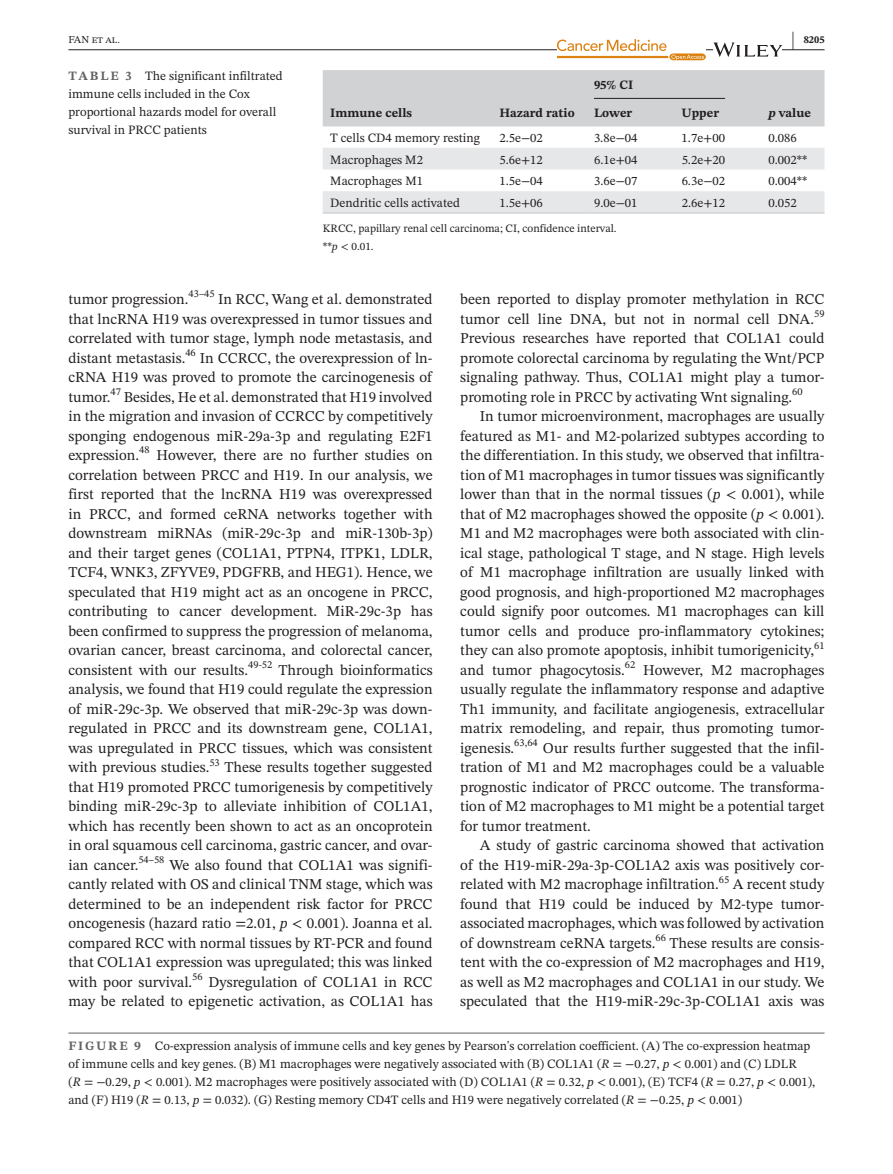
<style>
.page{position:relative;width:893px;height:1174px;background:#fff}
.page>*{position:absolute;margin:0;border:0;box-sizing:border-box;transform-origin:0 0}
.t1{font:700 21px "STIX Two Text";color:#231f20;scale:.42 1}
.t2{font:15px/19.5px "STIX Two Text";color:#231f20;text-align:justify}
.t3{font:12.75px/18px "STIX Two Text";color:#231f20}
.t4{font:700 12.75px "STIX Two Text";color:#231f20}
.t5{font:11.25px/18px "STIX Two Text";color:#231f20}
.t6{font:10.5px "STIX Two Text";color:#231f20}
.t7{font:700 10.5px "STIX Two Text";color:#231f20}
.s1{font-weight:700;color:#636366}
.s2{font-style:italic}
</style>
<div class="page">
<hr style="left:68px;top:49px;width:756px;height:1px;background:#231f20">
<svg style="left:557px;top:39px;width:149px;height:21px"></svg>
<svg style="left:713px;top:43px;width:69px;height:14px"></svg>
<div style="left:323px;top:70px;width:501px;height:56px;background:#d1d2d4"></div>
<svg style="left:323px;top:148px;width:501px;height:64px"></svg>
<hr style="left:323px;top:212px;width:169px;height:2px;background:#d1d2d4">
<hr style="left:492px;top:212px;width:94px;height:2px;background:#d1d2d4">
<hr style="left:586px;top:212px;width:88px;height:2px;background:#d1d2d4">
<hr style="left:674px;top:212px;width:87px;height:2px;background:#d1d2d4">
<hr style="left:761px;top:212px;width:63px;height:2px;background:#d1d2d4">
<hr style="left:594px;top:98px;width:131px;height:1px;background:#231f20">
<hr style="left:68px;top:1032px;width:756px;height:1px;background:#636366">
<h1 class="t1" style="left:792px;top:24px;width:8px">|</h1>
<p class="t6" style="left:68px;top:32px;width:53px">FAN et al.</p>
<p class="t7" style="left:804px;top:32px;width:22px">8205</p>
<p class="t3" style="left:68px;top:66px;width:216px"><span class="s1">TABLE 3</span> The significant infiltrated immune cells included in the Cox proportional hazards model for overall survival in PRCC patients</p>
<p class="t4" style="left:330px;top:104px;width:84px">Immune cells</p>
<p class="t4" style="left:499px;top:104px;width:77px">Hazard ratio</p>
<p class="t4" style="left:594px;top:76px;width:41px">95% CI</p>
<p class="t4" style="left:594px;top:104px;width:40px">Lower</p>
<p class="t4" style="left:682px;top:104px;width:39px">Upper</p>
<p class="t4" style="left:768px;top:104px;width:44px"><span class="s2">p</span> value</p>
<p class="t3" style="left:330px;top:128px;width:151px">T cells CD4 memory resting</p>
<p class="t3" style="left:499px;top:128px;width:45px">2.5e−02</p>
<p class="t3" style="left:594px;top:128px;width:45px">3.8e−04</p>
<p class="t3" style="left:682px;top:128px;width:45px">1.7e+00</p>
<p class="t3" style="left:768px;top:128px;width:30px">0.086</p>
<p class="t3" style="left:330px;top:150px;width:94px">Macrophages M2</p>
<p class="t3" style="left:499px;top:150px;width:45px">5.6e+12</p>
<p class="t3" style="left:594px;top:150px;width:45px">6.1e+04</p>
<p class="t3" style="left:682px;top:150px;width:45px">5.2e+20</p>
<p class="t3" style="left:768px;top:150px;width:40px">0.002**</p>
<p class="t3" style="left:330px;top:172px;width:94px">Macrophages M1</p>
<p class="t3" style="left:499px;top:172px;width:45px">1.5e−04</p>
<p class="t3" style="left:594px;top:172px;width:45px">3.6e−07</p>
<p class="t3" style="left:682px;top:172px;width:45px">6.3e−02</p>
<p class="t3" style="left:768px;top:172px;width:40px">0.004**</p>
<p class="t3" style="left:330px;top:194px;width:131px">Dendritic cells activated</p>
<p class="t3" style="left:499px;top:194px;width:45px">1.5e+06</p>
<p class="t3" style="left:594px;top:194px;width:45px">9.0e−01</p>
<p class="t3" style="left:682px;top:194px;width:45px">2.6e+12</p>
<p class="t3" style="left:768px;top:194px;width:30px">0.052</p>
<p class="t5" style="left:323px;top:219px;width:295px">KRCC, papillary renal cell carcinoma; CI, confidence interval. **<span class="s2">p</span> &lt; 0.01.</p>
<p class="t2" style="left:68px;top:289px;width:122px">tumor progression.</p>
<p class="t6" style="left:189px;top:286px;width:28px">43–45</p>
<p class="t2" style="left:68px;top:289px;width:366px;text-indent:150px">In RCC, Wang et al. demonstrated that lncRNA H19 was overexpressed in tumor tissues and correlated with tumor stage, lymph node metastasis, and distant metastasis.</p>
<p class="t6" style="left:185px;top:345px;width:12px">46</p>
<p class="t2" style="left:68px;top:348px;width:366px;text-indent:131px">In CCRCC, the overexpression of ln&shy;cRNA H19 was proved to promote the carcinogenesis of tumor.</p>
<p class="t6" style="left:111px;top:384px;width:12px">47</p>
<p class="t2" style="left:68px;top:387px;width:366px;text-indent:55px">Besides, He et al. demonstrated that H19 involved in the migration and invasion of CCRCC by competitively sponging endogenous miR-29a-3p and regulating E2F1 expression.</p>
<p class="t6" style="left:139px;top:442px;width:12px">48</p>
<p class="t2" style="left:68px;top:445px;width:366px;text-indent:88px">However, there are no further studies on correlation between PRCC and H19. In our analysis, we first reported that the lncRNA H19 was overexpressed in PRCC, and formed ceRNA networks together with downstream miRNAs (miR-29c-3p and miR-130b-3p) and their target genes (COL1A1, PTPN4, ITPK1, LDLR, TCF4, WNK3, ZFYVE9, PDGFRB, and HEG1). Hence, we speculated that H19 might act as an oncogene in PRCC, contributing to cancer development. MiR-29c-3p has been confirmed to suppress the progression of melanoma, ovarian cancer, breast carcinoma, and colorectal cancer, consistent with our results.</p>
<p class="t6" style="left:248px;top:657px;width:26px">49-52</p>
<p class="t2" style="left:68px;top:660px;width:366px;text-indent:210px">Through bioinformatics analysis, we found that H19 could regulate the expression of miR-29c-3p. We observed that miR-29c-3p was down&shy;regulated in PRCC and its downstream gene, COL1A1, was upregulated in PRCC tissues, which was consistent with previous studies.</p>
<p class="t6" style="left:209px;top:754px;width:12px">53</p>
<p class="t2" style="left:68px;top:757px;width:366px;text-indent:156px">These results together suggested that H19 promoted PRCC tumorigenesis by competitively binding miR-29c-3p to alleviate inhibition of COL1A1, which has recently been shown to act as an oncoprotein in oral squamous cell carcinoma, gastric cancer, and ovar&shy;ian cancer.</p>
<p class="t6" style="left:138px;top:852px;width:28px">54–58</p>
<p class="t2" style="left:68px;top:855px;width:366px;text-indent:101px">We also found that COL1A1 was signifi&shy;cantly related with OS and clinical TNM stage, which was determined to be an independent risk factor for PRCC oncogenesis (hazard ratio =2.01, <span class="s2">p</span> &lt; 0.001). Joanna et al. compared RCC with normal tissues by RT-PCR and found that COL1A1 expression was upregulated; this was linked with poor survival.</p>
<p class="t6" style="left:192px;top:969px;width:12px">56</p>
<p class="t2" style="left:68px;top:972px;width:366px;text-align:right">Dysregulation of COL1A1 in RCC<br>may be related to epigenetic activation, as COL1A1 has</p>
<p class="t2" style="left:460px;top:289px;width:366px">been reported to display promoter methylation in RCC tumor cell line DNA, but not in normal cell DNA.<sup>59<br></sup>Previous researches have reported that COL1A1 could promote colorectal carcinoma by regulating the Wnt/PCP signaling pathway. Thus, COL1A1 might play a tumor&shy;promoting role in PRCC by activating Wnt signaling.</p>
<p class="t6" style="left:792px;top:384px;width:12px">60</p>
<p class="t2" style="left:460px;top:406px;width:366px;text-indent:20px">In tumor microenvironment, macrophages are usually featured as M1- and M2-polarized subtypes according to the differentiation. In this study, we observed that infiltra&shy;tion of M1 macrophages in tumor tissues was significantly lower than that in the normal tissues (<span class="s2">p</span> &lt; 0.001), while that of M2 macrophages showed the opposite (<span class="s2">p</span> &lt; 0.001).<br>M1 and M2 macrophages were both associated with clin&shy;ical stage, pathological T stage, and N stage. High levels of M1 macrophage infiltration are usually linked with good prognosis, and high-proportioned M2 macrophages could signify poor outcomes. M1 macrophages can kill tumor cells and produce pro-inflammatory cytokines; they can also promote apoptosis, inhibit tumorigenicity,</p>
<p class="t6" style="left:814px;top:637px;width:12px">61</p>
<p class="t2" style="left:460px;top:660px;width:166px">and tumor phagocytosis.</p>
<p class="t6" style="left:625px;top:657px;width:12px">62</p>
<p class="t2" style="left:460px;top:660px;width:366px;text-indent:183px">However, M2 macrophages usually regulate the inflammatory response and adaptive Th1 immunity, and facilitate angiogenesis, extracellular matrix remodeling, and repair, thus promoting tumor&shy;igenesis.</p>
<p class="t6" style="left:514px;top:735px;width:25px">63,64</p>
<p class="t2" style="left:460px;top:738px;width:366px;text-indent:83px">Our results further suggested that the infil&shy;tration of M1 and M2 macrophages could be a valuable prognostic indicator of PRCC outcome. The transforma&shy;tion of M2 macrophages to M1 might be a potential target for tumor treatment.</p>
<p class="t2" style="left:460px;top:835px;width:366px;text-indent:20px">A study of gastric carcinoma showed that activation of the H19-miR-29a-3p-COL1A2 axis was positively cor&shy;related with M2 macrophage infiltration.</p>
<p class="t6" style="left:719px;top:871px;width:12px">65</p>
<p class="t2" style="left:460px;top:874px;width:366px;text-indent:272px">A recent study found that H19 could be induced by M2-type tumor&shy;associated macrophages, which was followed by activation of downstream ceRNA targets.</p>
<p class="t6" style="left:655px;top:930px;width:12px">66</p>
<p class="t2" style="left:460px;top:933px;width:366px;text-indent:209px">These results are consis&shy;tent with the co-expression of M2 macrophages and H19, as well as M2 macrophages and COL1A1 in our study. We speculated that the H19-miR-29c-3p-COL1A1 axis was</p>
<p class="t3" style="left:68px;top:1036px;width:748px"><span class="s1">FIGURE 9</span> Co-expression analysis of immune cells and key genes by Pearson's correlation coefficient. (A) The co-expression heatmap of immune cells and key genes. (B) M1 macrophages were negatively associated with (B) COL1A1 (<span class="s2">R</span> = −0.27, <span class="s2">p</span> &lt; 0.001) and (C) LDLR<br>(<span class="s2">R</span> = −0.29, <span class="s2">p</span> &lt; 0.001). M2 macrophages were positively associated with (D) COL1A1 (<span class="s2">R</span> = 0.32, <span class="s2">p</span> &lt; 0.001), (E) TCF4 (<span class="s2">R</span> = 0.27, <span class="s2">p</span> &lt; 0.001), and (F) H19 (<span class="s2">R</span> = 0.13, <span class="s2">p</span> = 0.032). (G) Resting memory CD4T cells and H19 were negatively correlated (<span class="s2">R</span> = −0.25, <span class="s2">p</span> &lt; 0.001)</p>
</div>
